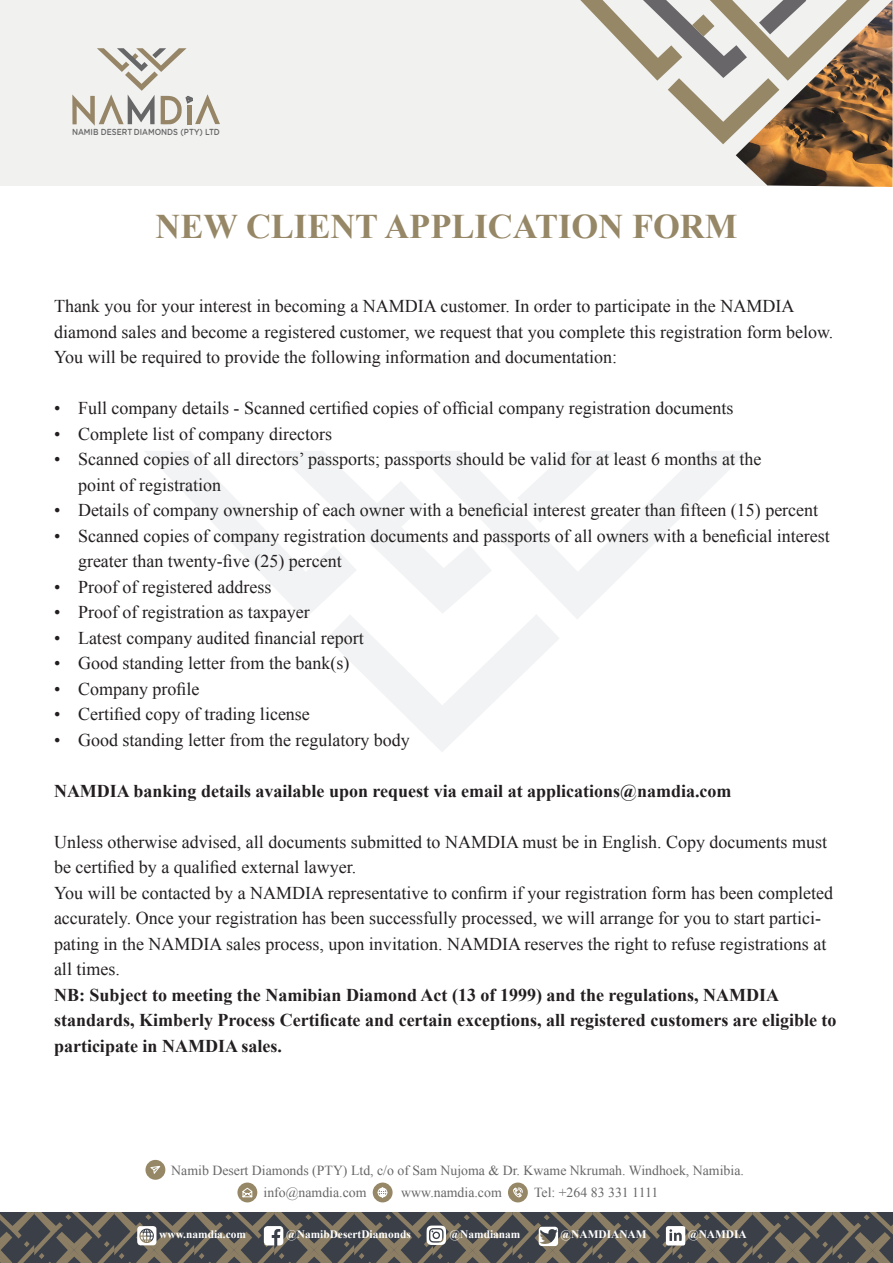
<style>
.page{position:relative;width:893px;height:1263px;background:#fff}
.page>*{position:absolute;margin:0;border:0;box-sizing:border-box;transform-origin:0 0}
.t1{font:700 34.5px "Times New Roman";color:#968766}
.t2{font:18px/25.5px "Times New Roman";color:#231f20}
.t3{font:700 18px/25.5px "Times New Roman";color:#231f20}
.t4{font:13.8px "Times New Roman";color:#676767}
.t5{font:700 11.4px "Times New Roman";color:#fff}
.t6{font:500 8.7px "Gotham Rounded";color:#676767;scale:.87 1}
</style>
<div class="page">
<div style="left:0;top:0;width:893px;height:185px;background:#f1f1f0"></div>
<svg style="left:580px;top:0;width:156px;height:144px"></svg>
<svg style="left:72px;top:48px;width:148px;height:78px"></svg>
<svg style="left:616px;top:451px;width:132px;height:130px"></svg>
<svg style="left:145px;top:451px;width:471px;height:301px"></svg>
<div style="left:508px;top:1182px;width:20px;height:20px;background:#968766;border-radius:50%"></div>
<svg style="left:513px;top:1187px;width:10px;height:11px"></svg>
<div style="left:373px;top:1182px;width:20px;height:20px;background:#968766;border-radius:50%"></div>
<svg style="left:377px;top:1187px;width:11px;height:11px"></svg>
<div style="left:237px;top:1182px;width:20px;height:20px;background:#968766;border-radius:50%"></div>
<svg style="left:242px;top:1187px;width:11px;height:11px"></svg>
<img style="left:736px;top:0;width:156px;height:187px">
<svg style="left:0;top:1212px;width:892px;height:51px;background:#5b5956"></svg>
<div style="left:145px;top:1160px;width:20px;height:20px;background:#968766;border-radius:50%"></div>
<svg style="left:150px;top:1165px;width:11px;height:9px"></svg>
<p class="t6" style="left:72px;top:126px;width:172px">NAMIB DESERT DIAMONDS (PTY) LTD</p>
<h1 class="t1" style="left:156px;top:203px;width:583px">NEW CLIENT APPLICATION FORM</h1>
<p class="t2" style="left:54px;top:293px;width:781px">Thank you for your interest in becoming a NAMDIA customer. In order to participate in the NAMDIA diamond sales and become a registered customer, we request that you complete this registration form below.<br>You will be required to provide the following information and documentation:</p>
<p class="t2" style="left:54px;top:395px;width:681px">• Full company details - Scanned certified copies of official company registration documents</p>
<p class="t2" style="left:54px;top:421px;width:279px">• Complete list of company directors</p>
<p class="t2" style="left:78px;top:446px;width:685px;text-indent:-24px">• Scanned copies of all directors’ passports; passports should be valid for at least 6 months at the point of registration</p>
<p class="t2" style="left:54px;top:497px;width:766px">• Details of company ownership of each owner with a beneficial interest greater than fifteen (15) percent</p>
<p class="t2" style="left:78px;top:523px;width:753px;text-indent:-24px">• Scanned copies of company registration documents and passports of all owners with a beneficial interest greater than twenty-five (25) percent</p>
<p class="t2" style="left:54px;top:574px;width:219px">• Proof of registered address</p>
<p class="t2" style="left:54px;top:599px;width:257px">• Proof of registration as taxpayer</p>
<p class="t2" style="left:54px;top:625px;width:311px">• Latest company audited financial report</p>
<p class="t2" style="left:54px;top:650px;width:297px">• Good standing letter from the bank(s)</p>
<p class="t2" style="left:54px;top:676px;width:147px">• Company profile</p>
<p class="t2" style="left:54px;top:701px;width:257px">• Certified copy of trading license</p>
<p class="t2" style="left:54px;top:727px;width:357px">• Good standing letter from the regulatory body</p>
<p class="t3" style="left:54px;top:778px;width:679px">NAMDIA banking details available upon request via email at applications@namdia.com</p>
<p class="t2" style="left:54px;top:829px;width:781px">Unless otherwise advised, all documents submitted to NAMDIA must be in English. Copy documents must be certified by a qualified external lawyer.<br>You will be contacted by a NAMDIA representative to confirm if your registration form has been completed accurately. Once your registration has been successfully processed, we will arrange for you to start partici&shy;pating in the NAMDIA sales process, upon invitation. NAMDIA reserves the right to refuse registrations at all times.</p>
<p class="t3" style="left:54px;top:982px;width:784px">NB: Subject to meeting the Namibian Diamond Act (13 of 1999) and the regulations, NAMDIA standards, Kimberly Process Certificate and certain exceptions, all registered customers are eligible to participate in NAMDIA sales.</p>
<p class="t4" style="left:171px;top:1161px;width:574px">Namib Desert Diamonds (PTY) Ltd, c/o of Sam Nujoma &amp; Dr. Kwame Nkrumah. Windhoek, Namibia.</p>
<p class="t4" style="left:264px;top:1183px;width:104px">info@namdia.com</p>
<p class="t4" style="left:401px;top:1183px;width:102px">www.namdia.com</p>
<p class="t4" style="left:534px;top:1183px;width:126px">Tel: +264 83 331 1111</p>
<p class="t5" style="left:159px;top:1226px;width:88px">www.namdia.com</p>
<p class="t5" style="left:286px;top:1226px;width:126px">@NamibDesertDiamonds</p>
<p class="t5" style="left:450px;top:1226px;width:72px">@Namdianam</p>
<p class="t5" style="left:561px;top:1226px;width:87px">@NAMDIANAM</p>
<p class="t5" style="left:688px;top:1226px;width:60px">@NAMDIA</p>
</div>
